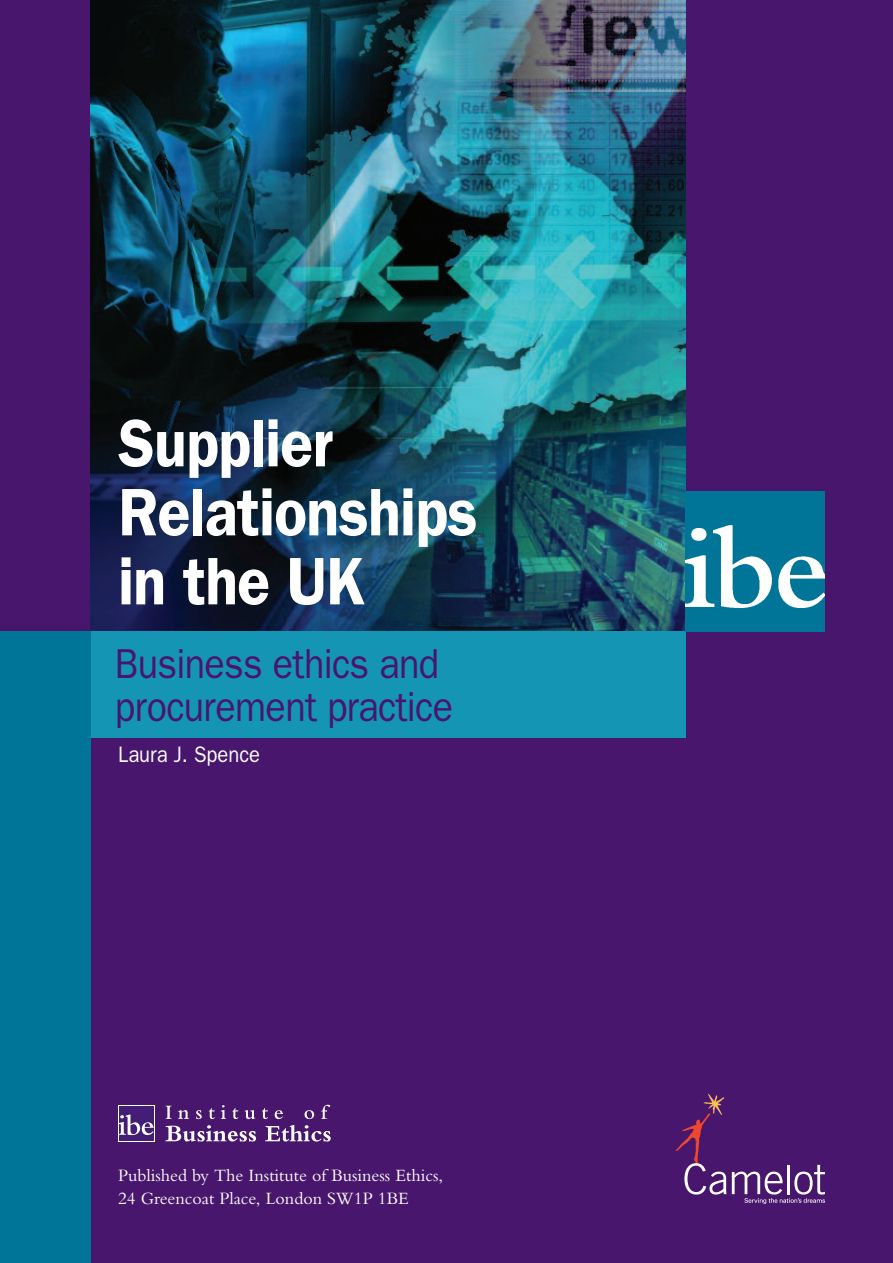
<style>
.page{position:relative;width:893px;height:1263px;background:#48166d}
.page>*{position:absolute;margin:0;border:0;box-sizing:border-box;transform-origin:0 0}
.t1{font:600 67.5px/69px "Franklin Gothic";letter-spacing:-.01em;color:#fff;scale:.9 1}
.t2{font:42px/43.5px "Franklin Gothic";letter-spacing:-.02em;color:#48166d;scale:.9 1}
.t3{font:22.5px "Franklin Gothic";color:#fff;scale:.9 1}
.t4{font:18px/22.5px "Bembo";color:#fff}
</style>
<div class="page">
<img style="left:91px;top:0;width:594px;height:631px">
<div style="left:118px;top:1105px;width:36px;height:37px;background:#fff"></div>
<svg style="left:165px;top:1125px;width:91px;height:16px"></svg>
<svg style="left:265px;top:1125px;width:66px;height:16px"></svg>
<svg style="left:166px;top:1106px;width:6px;height:13px"></svg>
<svg style="left:178px;top:1110px;width:11px;height:9px"></svg>
<svg style="left:196px;top:1110px;width:6px;height:9px"></svg>
<svg style="left:209px;top:1108px;width:6px;height:11px"></svg>
<svg style="left:221px;top:1105px;width:5px;height:14px"></svg>
<svg style="left:232px;top:1108px;width:6px;height:11px"></svg>
<svg style="left:245px;top:1110px;width:10px;height:9px"></svg>
<svg style="left:262px;top:1108px;width:6px;height:11px"></svg>
<svg style="left:275px;top:1110px;width:8px;height:9px"></svg>
<svg style="left:304px;top:1110px;width:10px;height:9px"></svg>
<svg style="left:321px;top:1105px;width:9px;height:14px"></svg>
<div style="left:119px;top:1106px;width:35px;height:35px;background:#441e76"></div>
<svg style="left:119px;top:1114px;width:35px;height:21px"></svg>
<div style="left:0;top:631px;width:91px;height:632px;background:#007598"></div>
<div style="left:91px;top:631px;width:594px;height:106px;background:#1595b4"></div>
<img style="left:685px;top:492px;width:140px;height:139px">
<img style="left:704px;top:1093px;width:20px;height:22px">
<img style="left:676px;top:1112px;width:35px;height:51px">
<svg style="left:684px;top:1163px;width:42px;height:31px"></svg>
<svg style="left:732px;top:1165px;width:93px;height:39px"></svg>
<h1 class="t1" style="left:118px;top:408px;width:401px">Supplier<br>Relationships in the UK</h1>
<h2 class="t2" style="left:115px;top:641px;width:377px">Business ethics and procurement practice</h2>
<p class="t3" style="left:118px;top:741px;width:159px">Laura J. Spence</p>
<p class="t4" style="left:118px;top:1166px;width:327px">Published by The Institute of Business Ethics,<br>24 Greencoat Place, London SW1P 1BE</p>
</div>
